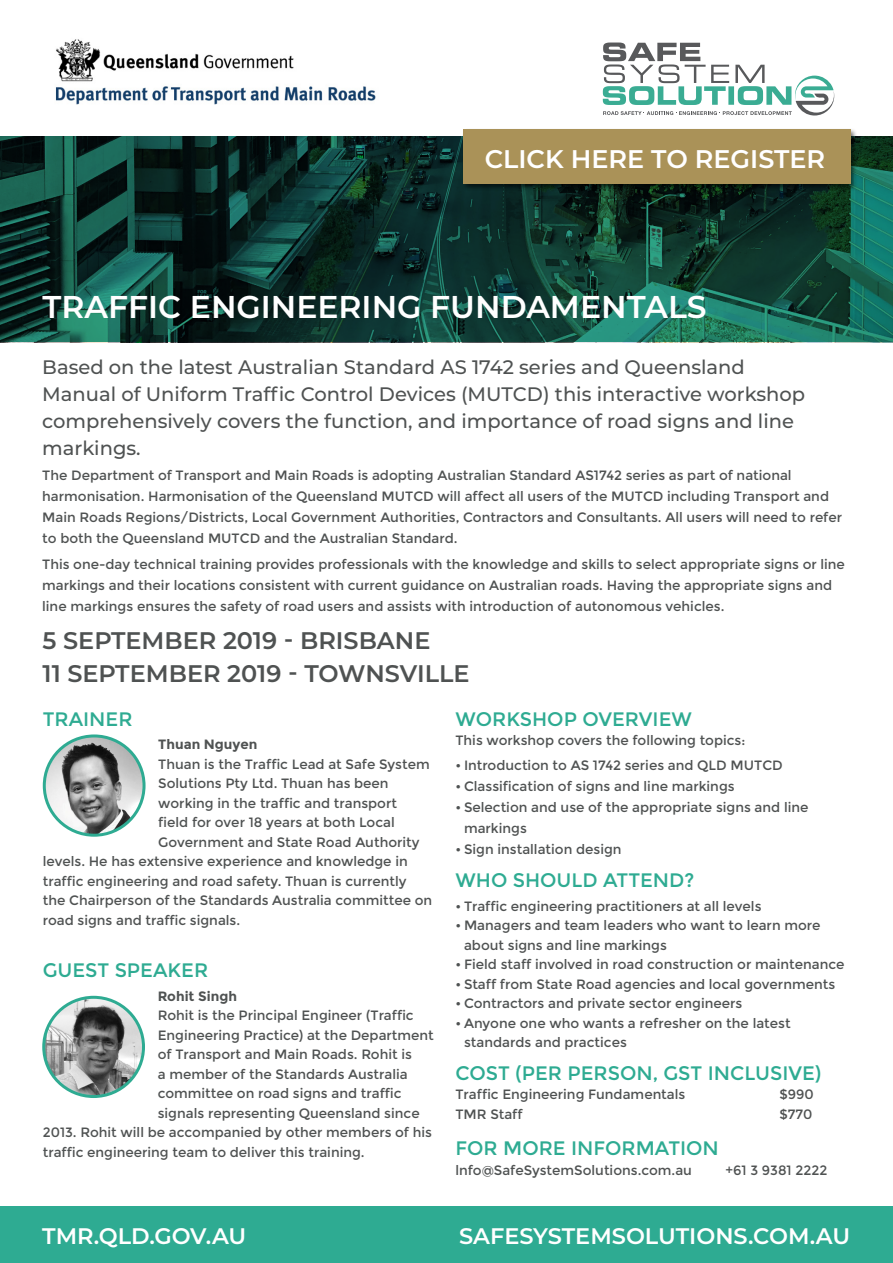
<style>
.page{position:relative;width:893px;height:1263px;background:#fff}
.page>*{position:absolute;margin:0;border:0;box-sizing:border-box;transform-origin:0 0}
.t1{font:600 31.5px "Montserrat";color:#fff}
.t2{font:600 25.5px "Montserrat";color:#fff}
.t3{font:600 24px/33.8px "Montserrat";color:#4f5252}
.t4{font:600 22.5px "Montserrat";color:#fff}
.t5{font:500 19.5px/27px "Montserrat";color:#4f5252}
.t6{font:19.5px "Montserrat";color:#2eab92}
.t7{font:13.5px/21px "Montserrat";color:#4f5252}
.t8{font:700 13.5px "Montserrat";color:#4f5252}
</style>
<div class="page">
<div style="left:0;top:1207px;width:893px;height:56px;background:#2eab92"></div>
<img style="left:44px;top:736px;width:100px;height:99px;border-radius:50px">
<div style="left:43px;top:734px;width:103px;height:103px;border:3px solid #2eab92;border-radius:50%"></div>
<img style="left:44px;top:997px;width:99px;height:99px;border-radius:50px">
<div style="left:42px;top:996px;width:103px;height:102px;border:3px solid #2eab92;border-radius:50%"></div>
<svg style="left:0;top:136px;width:893px;height:206px;background:#0f3d35"></svg>
<div style="left:462px;top:128px;width:396px;height:64px;background:#000;opacity:.6"></div>
<div style="left:463px;top:130px;width:387px;height:54px;background:#aa9258"></div>
<svg style="left:603px;top:43px;width:231px;height:73px"></svg>
<img style="left:55px;top:39px;width:321px;height:66px">
<h2 class="t2" style="left:485px;top:141px;width:342px">CLICK HERE TO REGISTER</h2>
<h1 class="t1" style="left:43px;top:284px;width:666px">TRAFFIC ENGINEERING FUNDAMENTALS</h1>
<h3 class="t5" style="left:42px;top:353px;width:764px">Based on the latest Australian Standard AS 1742 series and Queensland Manual of Uniform Traffic Control Devices (MUTCD) this interactive workshop comprehensively covers the function, and importance of road signs and line markings.</h3>
<p class="t7" style="left:42px;top:465px;width:801px">The Department of Transport and Main Roads is adopting Australian Standard AS1742 series as part of national harmonisation. Harmonisation of the Queensland MUTCD will affect all users of the MUTCD including Transport and Main Roads Regions/Districts, Local Government Authorities, Contractors and Consultants. All users will need to refer to both the Queensland MUTCD and the Australian Standard.</p>
<p class="t7" style="left:42px;top:553px;width:804px">This one-day technical training provides professionals with the knowledge and skills to select appropriate signs or line markings and their locations consistent with current guidance on Australian roads. Having the appropriate signs and line markings ensures the safety of road users and assists with introduction of autonomous vehicles.</p>
<h3 class="t3" style="left:43px;top:622px;width:428px">5 SEPTEMBER 2019 - BRISBANE<br>11 SEPTEMBER 2019 - TOWNSVILLE</h3>
<h3 class="t6" style="left:43px;top:707px;width:91px">TRAINER</h3>
<p class="t8" style="left:158px;top:736px;width:101px">Thuan Nguyen</p>
<p class="t7" style="left:158px;top:754px;width:273px">Thuan is the Traffic Lead at Safe System</p>
<p class="t7" style="left:158px;top:773px;width:232px">Solutions Pty Ltd. Thuan has been</p>
<p class="t7" style="left:158px;top:793px;width:240px">working in the traffic and transport</p>
<p class="t7" style="left:158px;top:812px;width:238px">field for over 18 years at both Local</p>
<p class="t7" style="left:158px;top:832px;width:263px">Government and State Road Authority</p>
<p class="t7" style="left:43px;top:851px;width:366px">levels. He has extensive experience and knowledge in</p>
<p class="t7" style="left:43px;top:871px;width:365px">traffic engineering and road safety. Thuan is currently</p>
<p class="t7" style="left:43px;top:890px;width:391px">the Chairperson of the Standards Australia committee on</p>
<p class="t7" style="left:43px;top:910px;width:199px">road signs and traffic signals.</p>
<h3 class="t6" style="left:43px;top:958px;width:167px">GUEST SPEAKER</h3>
<p class="t8" style="left:158px;top:988px;width:81px">Rohit Singh</p>
<p class="t7" style="left:158px;top:1005px;width:257px">Rohit is the Principal Engineer (Traffic</p>
<p class="t7" style="left:158px;top:1024px;width:278px">Engineering Practice) at the Department</p>
<p class="t7" style="left:158px;top:1044px;width:256px">of Transport and Main Roads. Rohit is</p>
<p class="t7" style="left:158px;top:1063px;width:252px">a member of the Standards Australia</p>
<p class="t7" style="left:158px;top:1083px;width:245px">committee on road signs and traffic</p>
<p class="t7" style="left:158px;top:1102px;width:263px">signals representing Queensland since</p>
<p class="t7" style="left:43px;top:1122px;width:391px">2013. Rohit will be accompanied by other members of his</p>
<p class="t7" style="left:43px;top:1141px;width:323px">traffic engineering team to deliver this training.</p>
<h3 class="t4" style="left:42px;top:1219px;width:206px">TMR.QLD.GOV.AU</h3>
<h3 class="t6" style="left:455px;top:707px;width:238px">WORKSHOP OVERVIEW</h3>
<p class="t7" style="left:455px;top:730px;width:291px">This workshop covers the following topics:</p>
<p class="t7" style="left:455px;top:755px;width:329px">• Introduction to AS 1742 series and QLD MUTCD</p>
<p class="t7" style="left:455px;top:776px;width:281px">• Classification of signs and line markings</p>
<p class="t7" style="left:464px;top:797px;width:346px;text-indent:-9px">• Selection and use of the appropriate signs and line markings</p>
<p class="t7" style="left:455px;top:839px;width:168px">• Sign installation design</p>
<h3 class="t6" style="left:455px;top:868px;width:240px">WHO SHOULD ATTEND?</h3>
<p class="t7" style="left:455px;top:895px;width:307px">• Traffic engineering practitioners at all levels</p>
<p class="t7" style="left:464px;top:916px;width:358px;line-height:19.5px;text-indent:-9px">• Managers and team leaders who want to learn more about signs and line markings</p>
<p class="t7" style="left:455px;top:954px;width:391px">• Field staff involved in road construction or maintenance</p>
<p class="t7" style="left:455px;top:973px;width:381px">• Staff from State Road agencies and local governments</p>
<p class="t7" style="left:455px;top:993px;width:288px">• Contractors and private sector engineers</p>
<p class="t7" style="left:464px;top:1013px;width:328px;line-height:19.5px;text-indent:-9px">• Anyone one who wants a refresher on the latest standards and practices</p>
<h3 class="t6" style="left:455px;top:1061px;width:367px">COST (PER PERSON, GST INCLUSIVE)</h3>
<p class="t7" style="left:455px;top:1084px;width:231px">Traffic Engineering Fundamentals</p>
<p class="t7" style="left:779px;top:1084px;width:36px">$990</p>
<p class="t7" style="left:455px;top:1103px;width:69px">TMR Staff</p>
<p class="t7" style="left:779px;top:1103px;width:34px">$770</p>
<h3 class="t6" style="left:455px;top:1137px;width:265px">FOR MORE INFORMATION</h3>
<p class="t7" style="left:455px;top:1160px;width:238px">lnfo@SafeSystemSolutions.com.au</p>
<p class="t7" style="left:725px;top:1160px;width:103px">+61 3 9381 2222</p>
<h3 class="t4" style="left:459px;top:1219px;width:393px">SAFESYSTEMSOLUTIONS.COM.AU</h3>
</div>
